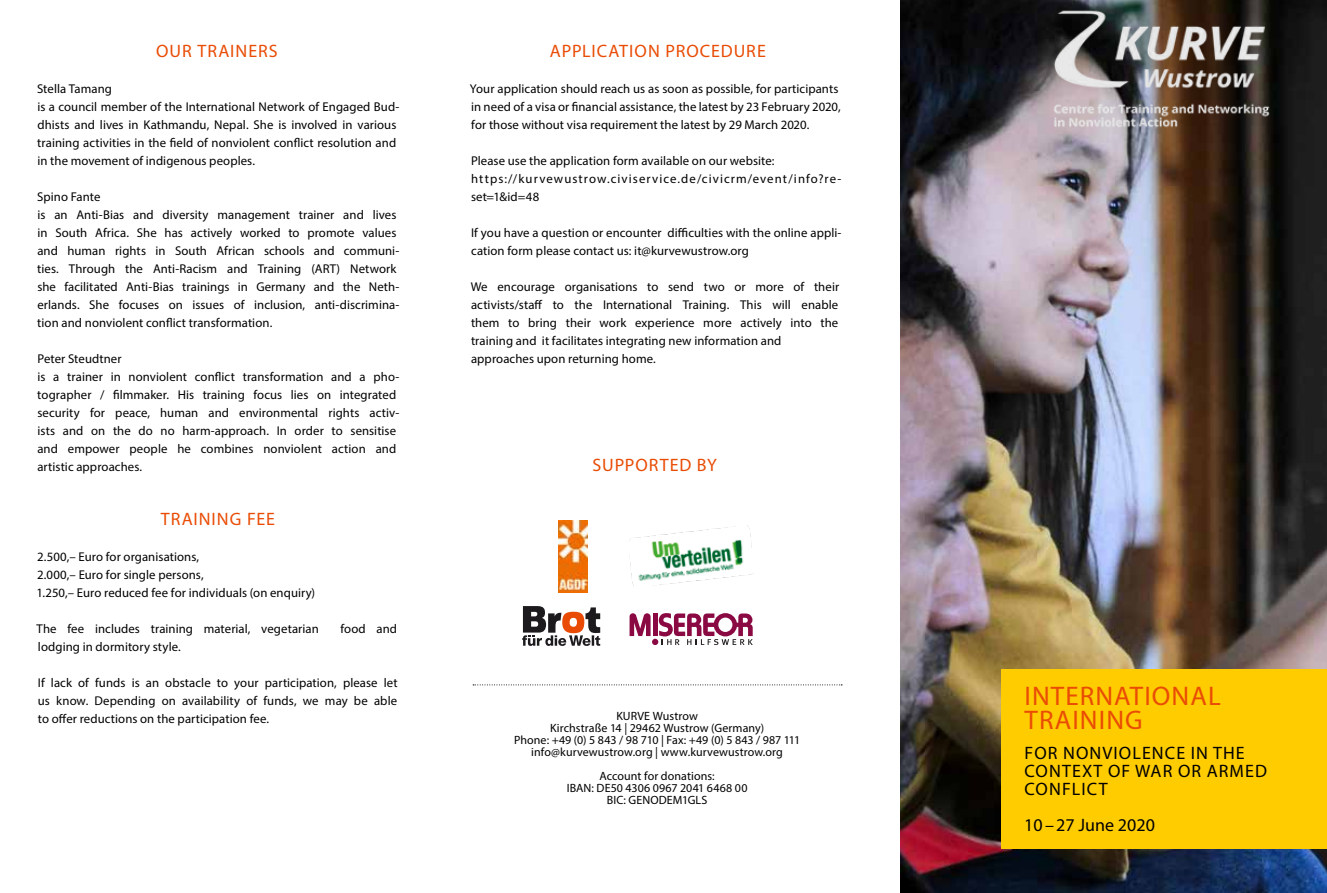
<style>
.page{position:relative;width:1327px;height:893px;background:#fff}
.page>*{position:absolute;margin:0;border:0;box-sizing:border-box;transform-origin:0 0}
.t1{font:27px/24px "Myriad Pro";letter-spacing:.04em;color:#e94c05}
.t2{font:600 27px "Open Sans";letter-spacing:.02em;color:#e94c05}
.t3{font:18px "Myriad Pro";letter-spacing:.055em;color:#e94c05}
.t4{font:18px/18px "Myriad Pro";letter-spacing:.06em;color:#000}
.t5{font:18px "Myriad Pro";color:#000}
.t6{font:600 18px "Open Sans";letter-spacing:.04em;color:#000}
.t7{font:12.75px/18px "Myriad Pro";letter-spacing:.005em;color:#000}
.t8{font:12px/12px "Myriad Pro";letter-spacing:.005em;color:#000;text-align:center}
</style>
<div class="page">
<img style="left:900px;top:0;width:427px;height:893px">
<svg style="left:473px;top:684px;width:369px;height:1px"></svg>
<div style="left:1001px;top:669px;width:326px;height:179px;background:#fc0"></div>
<img style="left:629px;top:525px;width:125px;height:61px">
<img style="left:559px;top:520px;width:28px;height:72px">
<svg style="left:629px;top:613px;width:124px;height:32px"></svg>
<svg style="left:522px;top:606px;width:78px;height:40px"></svg>
<img style="left:1043px;top:0;width:238px;height:136px">
<h2 class="t3" style="left:156px;top:40px;width:123px">OUR TRAINERS</h2>
<p class="t7" style="left:37px;top:80px;width:364px">Stella Tamang<br>is a council member of the International Network of Engaged Bud&shy;dhists and lives in Kathmandu, Nepal. She is involved in various training activities in the field of nonviolent conflict resolution and in the movement of indigenous peoples.</p>
<p class="t7" style="left:37px;top:188px;width:364px">Spino Fante<br>is an Anti-Bias and diversity management trainer and lives in South Africa. She has actively worked to promote values and human rights in South African schools and communi&shy;ties. Through the Anti-Racism and Training (ART) Network she facilitated Anti-Bias trainings in Germany and the Neth&shy;erlands. She focuses on issues of inclusion, anti-discrimina&shy;tion and nonviolent conflict transformation.</p>
<p class="t7" style="left:37px;top:350px;width:364px">Peter Steudtner<br>is a trainer in nonviolent conflict transformation and a pho&shy;tographer / filmmaker. His training focus lies on integrated security for peace, human and environmental rights activ&shy;ists and on the do no harm-approach. In order to sensitise and empower people he combines nonviolent action and artistic approaches.</p>
<h2 class="t3" style="left:161px;top:508px;width:116px">TRAINING FEE</h2>
<p class="t7" style="left:36px;top:548px;width:280px">2.500,– Euro for organisations,<br>2.000,– Euro for single persons,<br>1.250,– Euro reduced fee for individuals (on enquiry)</p>
<p class="t7" style="left:37px;top:620px;width:284px">The fee includes training material, vegetarian</p>
<p class="t7" style="left:340px;top:620px;width:58px">food and</p>
<p class="t7" style="left:38px;top:638px;width:144px">lodging in dormitory style.</p>
<p class="t7" style="left:38px;top:674px;width:361px;text-align:justify">If lack of funds is an obstacle to your participation, please let us know. Depending on availability of funds, we may be able to offer reductions on the participation fee.</p>
<h2 class="t3" style="left:550px;top:40px;width:217px">APPLICATION PROCEDURE</h2>
<p class="t7" style="left:470px;top:80px;width:372px">Your application should reach us as soon as possible, for participants in need of a visa or financial assistance, the latest by 23 February 2020, for those without visa requirement the latest by 29 March 2020.</p>
<p class="t7" style="left:471px;top:152px;width:372px">Please use the application form available on our website: https://kurvewustrow.civiservice.de/civicrm/event/info?re&shy;set=1&amp;id=48</p>
<p class="t7" style="left:471px;top:224px;width:372px">If you have a question or encounter difficulties with the online appli&shy;cation form please contact us: it@kurvewustrow.org</p>
<p class="t7" style="left:471px;top:278px;width:370px">We encourage organisations to send two or more of their activists/staff to the International Training. This will enable them to bring their work experience more actively into the training and it facilitates integrating new information and approaches upon returning home.</p>
<h2 class="t3" style="left:592px;top:454px;width:126px">SUPPORTED BY</h2>
<p class="t8" style="left:514px;top:709px;width:288px">KURVE Wustrow<br>Kirchstraße 14 | 29462 Wustrow (Germany)<br>Phone: +49 (0) 5 843 / 98 710 | Fax: +49 (0) 5 843 / 987 111 info@kurvewustrow.org | www.kurvewustrow.org</p>
<p class="t8" style="left:567px;top:769px;width:182px">Account for donations:<br>IBAN: DE50 4306 0967 2041 6468 00<br>BIC: GENODEM1GLS</p>
<h1 class="t1" style="left:1024px;top:684px;width:198px">INTERNATIONAL<br>TRAINING</h1>
<h2 class="t4" style="left:1024px;top:744px;width:244px">FOR NONVIOLENCE IN THE<br>CONTEXT OF WAR OR ARMED<br>CONFLICT</h2>
<h2 class="t5" style="left:1024px;top:814px;width:132px">10–27 June 2020</h2>
<h1 class="t2" style="left:1056px;top:695px;width:72px">TITLE</h1>
<h2 class="t6" style="left:1056px;top:740px;width:87px">SUBTITLE</h2>
</div>
